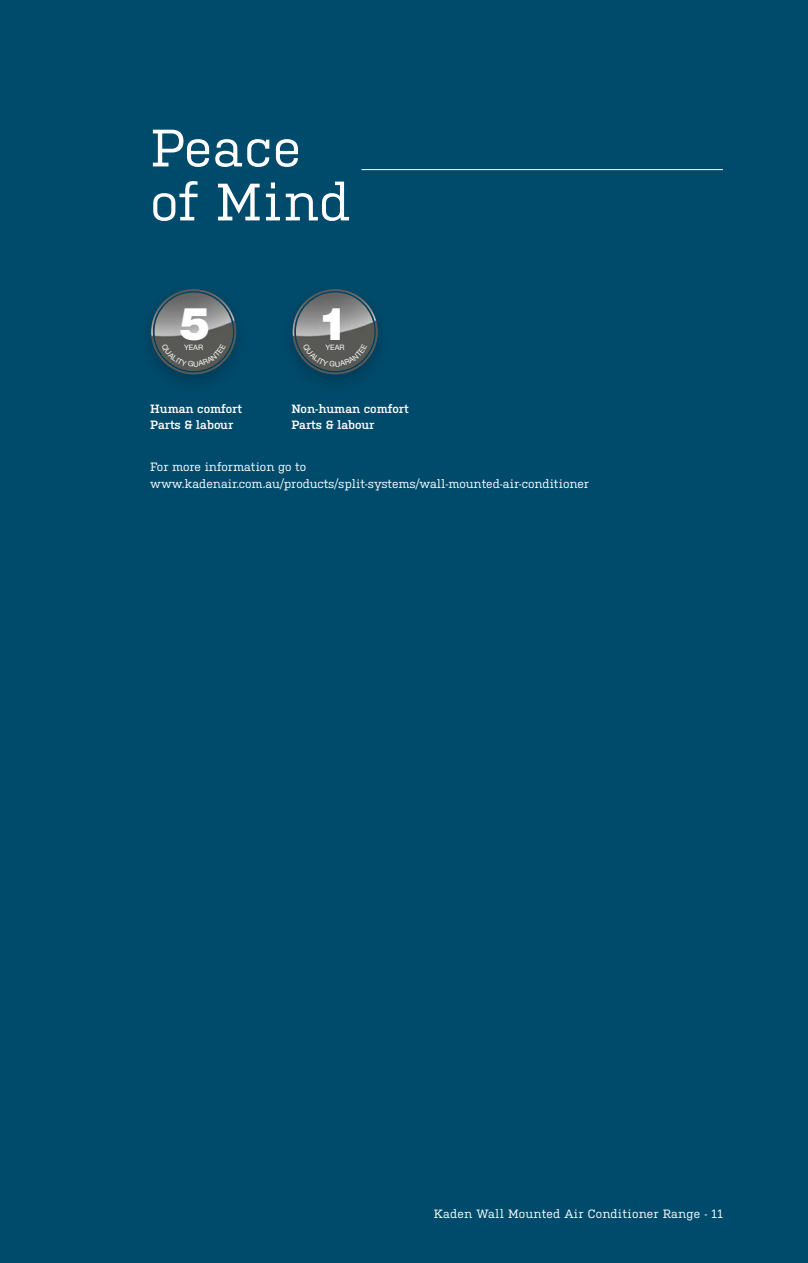
<style>
.page{position:relative;width:808px;height:1263px;background:#004b6c}
.page>*{position:absolute;margin:0;border:0;box-sizing:border-box;transform-origin:0 0}
.t1{font:52.5px/54px "Kulturista";letter-spacing:.02em;color:#fff}
.t2{font:900 45.45px "Helvetica Neue";color:#fff}
.t3{font:12px/16.5px "Kulturista";color:#fff}
.t4{font:600 12px/16.5px "Kulturista";color:#fff}
.t5{font:12px "Kulturista";letter-spacing:.02em;color:#fff}
.t6{font:7.5px "Helvetica Neue";letter-spacing:-.01em;color:#fff}
</style>
<div class="page">
<hr style="left:361px;top:169px;width:362px;height:1px;background:#fff">
<img style="left:171px;top:328px;width:66px;height:53px">
<img style="left:313px;top:374px;width:45px;height:7px">
<svg style="left:151px;top:289px;width:85px;height:85px"></svg>
<svg style="left:292px;top:289px;width:86px;height:85px"></svg>
<h1 class="t1" style="left:150px;top:127px;width:201px">Peace of Mind</h1>
<h2 class="t2" style="left:180px;top:297px;width:32px">5</h2>
<p class="t6" style="left:184px;top:344px;width:21px">YEAR</p>
<h2 class="t2" style="left:318px;top:297px;width:32px">1</h2>
<p class="t6" style="left:325px;top:344px;width:21px">YEAR</p>
<p class="t4" style="left:221px;top:402px;width:23px">f t</p>
<p class="t4" style="left:291px;top:402px;width:119px">Non-human comfort<br>Parts &amp; labour</p>
<p class="t3" style="left:150px;top:460px;width:440px">For more information go to www.kadenair.com.au/products/split-systems/wall-mounted-air-conditioner</p>
<p class="t4" style="left:150px;top:402px;width:89px">Human com or<br>Parts &amp; labour</p>
<p class="t5" style="left:434px;top:1209px;width:291px">Kaden Wall Mounted Air Conditioner Range - 11</p>
</div>
